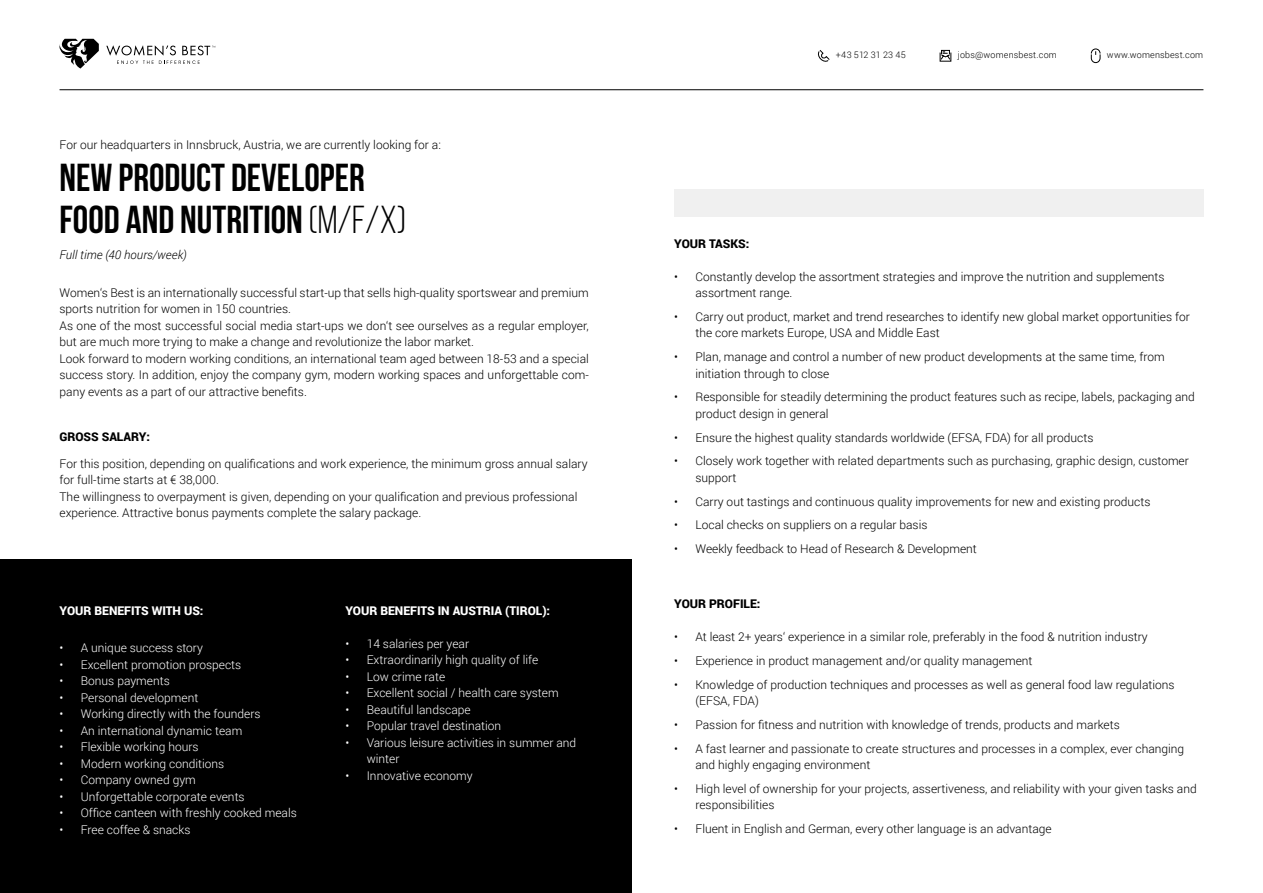
<style>
.page{position:relative;width:1263px;height:893px;background:#fff}
.page>*{position:absolute;margin:0;border:0;box-sizing:border-box;transform-origin:0 0}
.t1{font:700 39px/42px "Bebas Neue";color:#000}
.t2{font:300 12px/16.5px "Roboto";color:#000}
.t3{font:300 12px/16.5px "Roboto";color:#fff}
.t4{font:900 12px "Roboto";color:#fff}
.t5{font:900 12px "Roboto";color:#000}
.t6{font:italic 300 12px "Roboto";letter-spacing:.01em;color:#000}
.t7{font:300 9px "Roboto";letter-spacing:.02em;color:#000}
.s1{font-weight:400}
</style>
<div class="page">
<svg style="left:939px;top:50px;width:13px;height:12px"></svg>
<svg style="left:1090px;top:48px;width:11px;height:15px"></svg>
<svg style="left:818px;top:50px;width:12px;height:12px"></svg>
<hr style="left:60px;top:89px;width:1143px;height:1px;background:#000">
<svg style="left:59px;top:39px;width:40px;height:30px"></svg>
<svg style="left:106px;top:45px;width:109px;height:19px"></svg>
<div style="left:674px;top:190px;width:529px;height:27px;background:#f0f0f0"></div>
<div style="left:0;top:560px;width:631px;height:333px;background:#000"></div>
<p class="t2" style="left:60px;top:137px;width:383px">For our headquarters in Innsbruck, Austria, we are currently looking for a:</p>
<h1 class="t1" style="left:60px;top:157px;width:348px">NEW PRODUCT DEVELOPER<br>FOOD AND NUTRITION <span class="s1">(M/F/X)</span></h1>
<p class="t6" style="left:60px;top:246px;width:129px">Full time (40 hours/week)</p>
<p class="t2" style="left:60px;top:284px;width:531px">Women‘s Best is an internationally successful start-up that sells high-quality sportswear and premium sports nutrition for women in 150 countries.<br>As one of the most successful social media start-ups we don‘t see ourselves as a regular employer, but are much more trying to make a change and revolutionize the labor market.<br>Look forward to modern working conditions, an international team aged between 18-53 and a special success story. In addition, enjoy the company gym, modern working spaces and unforgettable com&shy;pany events as a part of our attractive benefits.</p>
<p class="t5" style="left:60px;top:428px;width:92px">GROSS SALARY:</p>
<p class="t2" style="left:60px;top:455px;width:530px">For this position, depending on qualifications and work experience, the minimum gross annual salary for full-time starts at € 38,000.<br>The willingness to overpayment is given, depending on your qualification and previous professional experience. Attractive bonus payments complete the salary package.</p>
<p class="t4" style="left:60px;top:602px;width:146px">YOUR BENEFITS WITH US:</p>
<p class="t3" style="left:60px;top:639px;width:145px">• A unique success story</p>
<p class="t3" style="left:60px;top:656px;width:183px">• Excellent promotion prospects</p>
<p class="t3" style="left:60px;top:672px;width:112px">• Bonus payments</p>
<p class="t3" style="left:60px;top:689px;width:140px">• Personal development</p>
<p class="t3" style="left:60px;top:705px;width:202px">• Working directly with the founders</p>
<p class="t3" style="left:60px;top:722px;width:184px">• An international dynamic team</p>
<p class="t3" style="left:60px;top:738px;width:141px">• Flexible working hours</p>
<p class="t3" style="left:60px;top:755px;width:166px">• Modern working conditions</p>
<p class="t3" style="left:60px;top:771px;width:138px">• Company owned gym</p>
<p class="t3" style="left:60px;top:788px;width:187px">• Unforgettable corporate events</p>
<p class="t3" style="left:60px;top:804px;width:239px">• Office canteen with freshly cooked meals</p>
<p class="t3" style="left:60px;top:821px;width:132px">• Free coffee &amp; snacks</p>
<p class="t4" style="left:345px;top:602px;width:206px">YOUR BENEFITS IN AUSTRIA (TIROL):</p>
<p class="t3" style="left:345px;top:635px;width:125px">• 14 salaries per year</p>
<p class="t3" style="left:345px;top:651px;width:194px">• Extraordinarily high quality of life</p>
<p class="t3" style="left:345px;top:668px;width:101px">• Low crime rate</p>
<p class="t3" style="left:345px;top:684px;width:215px">• Excellent social / health care system</p>
<p class="t3" style="left:345px;top:701px;width:127px">• Beautiful landscape</p>
<p class="t3" style="left:345px;top:717px;width:157px">• Popular travel destination</p>
<p class="t3" style="left:367px;top:734px;width:211px;text-indent:-21px">• Various leisure activities in summer and winter</p>
<p class="t3" style="left:345px;top:767px;width:129px">• Innovative economy</p>
<p class="t7" style="left:836px;top:49px;width:71px">+43 512 31 23 45</p>
<p class="t7" style="left:958px;top:49px;width:101px">jobs@womensbest.com</p>
<p class="t7" style="left:1107px;top:49px;width:98px">www.womensbest.com</p>
<p class="t5" style="left:674px;top:235px;width:77px">YOUR TASKS:</p>
<p class="t2" style="left:695px;top:268px;width:471px;text-indent:-21px">• Constantly develop the assortment strategies and improve the nutrition and supplements assortment range.</p>
<p class="t2" style="left:695px;top:308px;width:496px;text-indent:-21px">• Carry out product, market and trend researches to identify new global market opportunities for the core markets Europe, USA and Middle East</p>
<p class="t2" style="left:695px;top:348px;width:471px;text-indent:-21px">• Plan, manage and control a number of new product developments at the same time, from initiation through to close</p>
<p class="t2" style="left:695px;top:389px;width:501px;text-indent:-21px">• Responsible for steadily determining the product features such as recipe, labels, packaging and product design in general</p>
<p class="t2" style="left:674px;top:429px;width:421px">• Ensure the highest quality standards worldwide (EFSA, FDA) for all products</p>
<p class="t2" style="left:695px;top:453px;width:495px;text-indent:-21px">• Closely work together with related departments such as purchasing, graphic design, customer support</p>
<p class="t2" style="left:674px;top:493px;width:478px">• Carry out tastings and continuous quality improvements for new and existing products</p>
<p class="t2" style="left:674px;top:517px;width:255px">• Local checks on suppliers on a regular basis</p>
<p class="t2" style="left:674px;top:540px;width:304px">• Weekly feedback to Head of Research &amp; Development</p>
<p class="t5" style="left:674px;top:595px;width:88px">YOUR PROFILE:</p>
<p class="t2" style="left:674px;top:628px;width:475px">• At least 2+ years‘ experience in a similar role, preferably in the food &amp; nutrition industry</p>
<p class="t2" style="left:674px;top:652px;width:360px">• Experience in product management and/or quality management</p>
<p class="t2" style="left:695px;top:676px;width:481px;text-indent:-21px">• Knowledge of production techniques and processes as well as general food law regulations (EFSA, FDA)</p>
<p class="t2" style="left:674px;top:716px;width:447px">• Passion for fitness and nutrition with knowledge of trends, products and markets</p>
<p class="t2" style="left:695px;top:740px;width:490px;text-indent:-21px">• A fast learner and passionate to create structures and processes in a complex, ever changing and highly engaging environment</p>
<p class="t2" style="left:695px;top:780px;width:503px;text-indent:-21px">• High level of ownership for your projects, assertiveness, and reliability with your given tasks and responsibilities</p>
<p class="t2" style="left:674px;top:820px;width:379px">• Fluent in English and German, every other language is an advantage</p>
</div>
